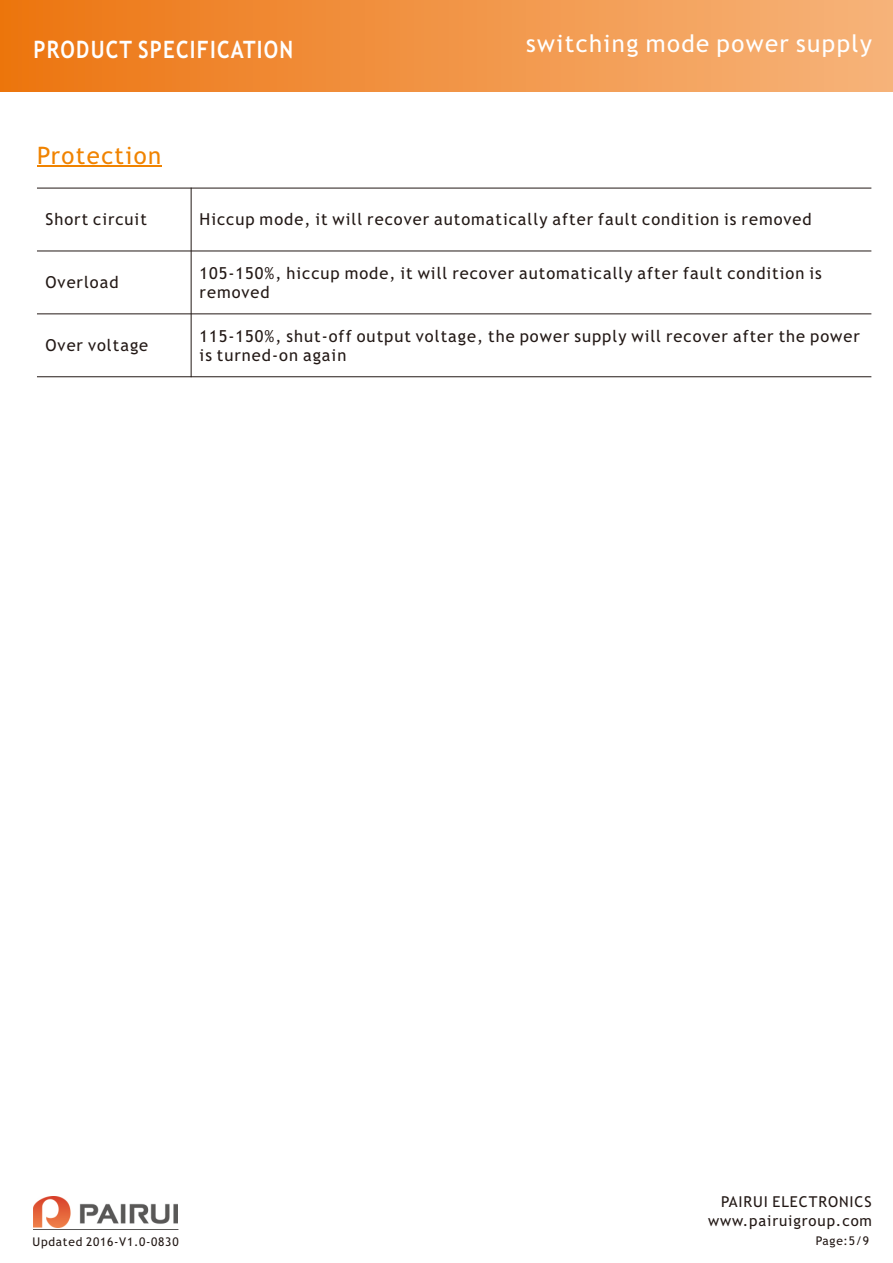
<style>
.page{position:relative;width:893px;height:1263px;background:#fff}
.page>*{position:absolute;margin:0;border:0;box-sizing:border-box;transform-origin:0 0}
.t1{font:24px "Trebuchet MS";letter-spacing:.06em;color:#fff}
.t2{font:700 24px "Trebuchet MS";letter-spacing:.06em;color:#fff;scale:.86 1}
.t3{font:24px "Trebuchet MS";letter-spacing:.06em;color:#f08300}
.t4{font:16.5px/19.2px "Trebuchet MS";letter-spacing:.06em;color:#231916}
.t5{font:15px "Trebuchet MS";letter-spacing:.06em;color:#231916}
.t6{font:12px "Trebuchet MS";letter-spacing:.06em;color:#231916}
</style>
<div class="page">
<hr style="left:37px;top:166px;width:124px;height:1px;background:#f08300">
<hr style="left:191px;top:188px;width:1px;height:189px;background:#231916">
<hr style="left:37px;top:376px;width:834px;height:1px;background:#231916">
<hr style="left:37px;top:313px;width:834px;height:1px;background:#231916">
<hr style="left:37px;top:251px;width:834px;height:1px;background:#231916">
<hr style="left:37px;top:188px;width:834px;height:1px;background:#231916">
<div style="left:0;top:0;width:893px;height:91px;background:linear-gradient(to right,#ec7511,#f6b47b)"></div>
<img style="left:33px;top:1196px;width:144px;height:31px">
<hr style="left:33px;top:1229px;width:145px;height:1px;background:#595857">
<h1 class="t2" style="left:33px;top:40px;width:304px">PRODUCT SPECIFICATION</h1>
<h1 class="t3" style="left:37px;top:146px;width:126px">Protection</h1>
<h1 class="t1" style="left:526px;top:34px;width:347px">switching mode power supply</h1>
<p class="t4" style="left:45px;top:211px;width:103px">Short circuit</p>
<p class="t4" style="left:200px;top:211px;width:614px">Hiccup mode, it will recover automatically after fault condition is removed</p>
<p class="t4" style="left:45px;top:274px;width:75px">Overload</p>
<p class="t4" style="left:200px;top:265px;width:624px">105-150%, hiccup mode, it will recover automatically after fault condition is removed</p>
<p class="t4" style="left:45px;top:337px;width:104px">Over voltage</p>
<p class="t4" style="left:200px;top:328px;width:662px">115-150%, shut-off output voltage, the power supply will recover after the power is turned-on again</p>
<p class="t6" style="left:33px;top:1237px;width:147px">Updated 2016-V1.0-0830</p>
<p class="t5" style="left:721px;top:1196px;width:152px">PAIRUI ELECTRONICS</p>
<p class="t6" style="left:816px;top:1236px;width:55px">Page:5/9</p>
<p class="t5" style="left:708px;top:1215px;width:165px">www.pairuigroup.com</p>
</div>
